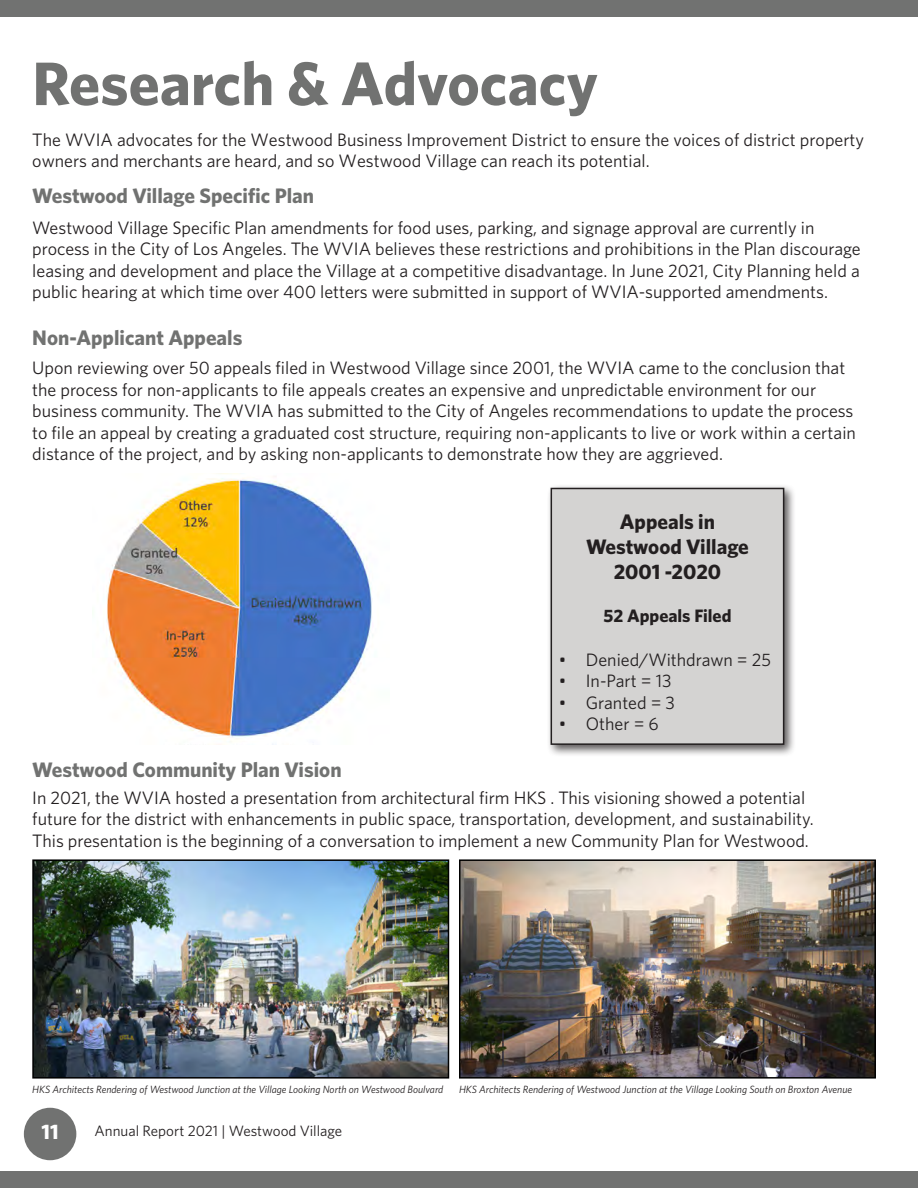
<style>
.page{position:relative;width:918px;height:1188px;background:#fff}
.page>*{position:absolute;margin:0;border:0;box-sizing:border-box;transform-origin:0 0}
.Heading_Teal{font:700 61.5px "Whitney";color:#717271}
.t1{font:700 21px "Whitney";color:#717271}
.Body_Text{font:700 21px "Whitney";color:#231f20}
.t2{font:700 21px "Whitney";color:#fff}
.Body_Text-2{font:18px/21.6px "Whitney";color:#231f20}
.Body_Text-3{font:700 18px "Whitney";color:#231f20}
.t3{font:15px "Whitney";color:#231f20}
.t4{font:italic 10.5px "Whitney";color:#231f20}
</style>
<div class="page">
<div style="left:24px;top:1108px;width:52px;height:52px;background:#717271;border-radius:50%"></div>
<div style="left:0;top:1171px;width:918px;height:17px;background:#717271"></div>
<div style="left:0;top:0;width:918px;height:17px;background:#717271"></div>
<img style="left:106px;top:478px;width:267px;height:267px">
<img style="left:35px;top:862px;width:411px;height:214px">
<div style="left:32px;top:859px;width:417px;height:220px;border:2px solid #000"></div>
<div style="left:546px;top:483px;width:250px;height:274px;background:#231f20;opacity:.75"></div>
<div style="left:551px;top:488px;width:233px;height:256px;background:#d4d3d2"></div>
<div style="left:551px;top:488px;width:233px;height:257px;border:2px solid #231f20"></div>
<img style="left:462px;top:862px;width:411px;height:214px">
<div style="left:459px;top:859px;width:417px;height:220px;border:2px solid #000"></div>
<p class="Heading_Teal" style="left:32px;top:42px;width:567px">Research &amp; Advocacy</p>
<p class="Body_Text-2" style="left:32px;top:128px;width:833px">The WVIA advocates for the Westwood Business Improvement District to ensure the voices of district property owners and merchants are heard, and so Westwood Village can reach its potential.</p>
<p class="t1" style="left:32px;top:181px;width:283px">Westwood Village Specific Plan</p>
<p class="Body_Text-2" style="left:32px;top:216px;width:830px">Westwood Village Specific Plan amendments for food uses, parking, and signage approval are currently in process in the City of Los Angeles. The WVIA believes these restrictions and prohibitions in the Plan discourage leasing and development and place the Village at a competitive disadvantage. In June 2021, City Planning held a public hearing at which time over 400 letters were submitted in support of WVIA-supported amendments.</p>
<p class="t1" style="left:32px;top:323px;width:212px">Non-Applicant Appeals</p>
<p class="Body_Text-2" style="left:32px;top:357px;width:825px">Upon reviewing over 50 appeals filed in Westwood Village since 2001, the WVIA came to the conclusion that the process for non-applicants to file appeals creates an expensive and unpredictable environment for our business community. The WVIA has submitted to the City of Angeles recommendations to update the process to file an appeal by creating a graduated cost structure, requiring non-applicants to live or work within a certain distance of the project, and by asking non-applicants to demonstrate how they are aggrieved.</p>
<p class="t1" style="left:32px;top:756px;width:311px">Westwood Community Plan Vision</p>
<p class="Body_Text" style="left:620px;top:507px;width:97px">Appeals in</p>
<p class="Body_Text" style="left:586px;top:533px;width:164px">Westwood Village</p>
<p class="Body_Text" style="left:614px;top:558px;width:109px">2001 -2020</p>
<p class="Body_Text-3" style="left:603px;top:604px;width:129px">52 Appeals Filed</p>
<p class="Body_Text-2" style="left:559px;top:648px;width:214px">• Denied/Withdrawn = 25</p>
<p class="Body_Text-2" style="left:559px;top:670px;width:114px">• In-Part = 13</p>
<p class="Body_Text-2" style="left:559px;top:691px;width:118px">• Granted = 3</p>
<p class="Body_Text-2" style="left:559px;top:713px;width:102px">• Other = 6</p>
<p class="Body_Text-2" style="left:32px;top:786px;width:783px">In 2021, the WVIA hosted a presentation from architectural firm HKS . This visioning showed a potential future for the district with enhancements in public space, transportation, development, and sustainability.<br>This presentation is the beginning of a conversation to implement a new Community Plan for Westwood.</p>
<p class="t4" style="left:32px;top:1083px;width:413px">HKS Architects Rendering of Westwood Junction at the Village Looking North on Westwood Boulvard</p>
<p class="t4" style="left:459px;top:1083px;width:395px">HKS Architects Rendering of Westwood Junction at the Village Looking South on Broxton Avenue</p>
<p class="t2" style="left:42px;top:1117px;width:19px">11</p>
<p class="t3" style="left:94px;top:1121px;width:249px">Annual Report 2021 | Westwood Village</p>
</div>
